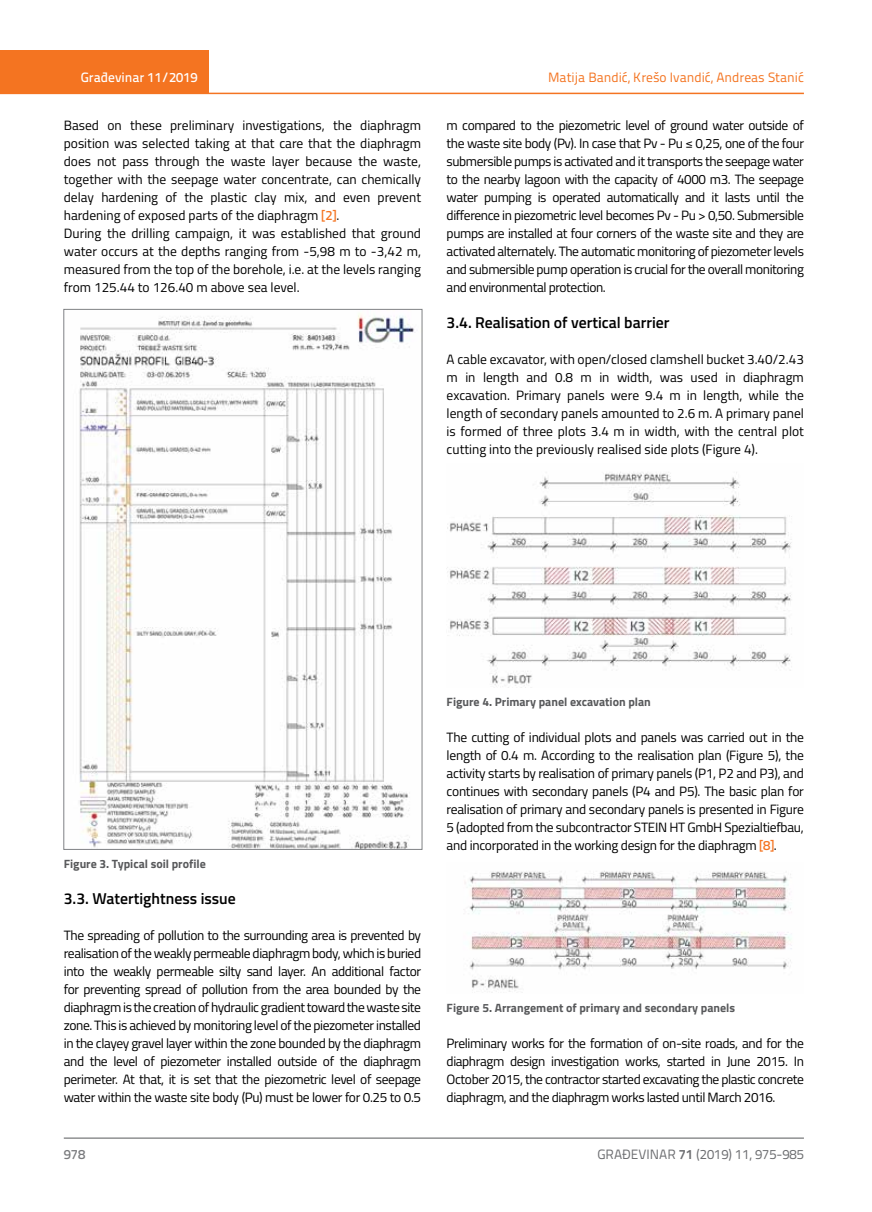
<style>
.page{position:relative;width:872px;height:1212px;background:#fff}
.page>*{position:absolute;margin:0;border:0;box-sizing:border-box;transform-origin:0 0}
.t1{font:600 15.75px "Titillium";color:#000}
.t2{font:13.5px/18px "Titillium";color:#000;text-align:justify}
.t3{font:13.5px "Titillium Text 22 L";color:#f47421}
.t4{font:13.5px "Titillium Text 22 L";color:#6d6e71}
.t5{font:500 13.5px "Titillium Text 22 L";color:#fff}
.t6{font:500 13.5px "Titillium Text 22 L";color:#797a7d}
.t7{font:700 12px "Titillium";color:#58595b}
.s1{font-family:"Titillium Text 22 L";font-weight:500;color:#f47421}
.s2{font-weight:700}
</style>
<div class="page">
<div style="left:0;top:50px;width:208px;height:44px;background:#f47421"></div>
<hr style="left:0;top:93px;width:804px;height:1px;background:#f47421">
<hr style="left:64px;top:1138px;width:740px;height:1px;background:#58595b">
<img style="left:79px;top:313px;width:336px;height:534px">
<img style="left:446px;top:472px;width:346px;height:216px">
<img style="left:465px;top:870px;width:327px;height:123px">
<p class="t5" style="left:81px;top:67px;width:118px">Građevinar 11/2019</p>
<p class="t2" style="left:64px;top:115px;width:359px;text-align:left">Based on these preliminary investigations, the diaphragm position was selected taking at that care that the diaphragm does not pass through the waste layer because the waste, together with the seepage water concentrate, can chemically delay hardening of the plastic clay mix, and even prevent hardening of exposed parts of the diaphragm <span class="s1">[2]</span>.<br>During the drilling campaign, it was established that ground water occurs at the depths ranging from -5,98 m to -3,42 m, measured from the top of the borehole, i.e. at the levels ranging from 125.44 to 126.40 m above sea level.</p>
<p class="t3" style="left:548px;top:68px;width:257px">Matija Bandić, Krešo Ivandić, Andreas Stanić</p>
<p class="t2" style="left:446px;top:115px;width:359px">m compared to the piezometric level of ground water outside of the waste site body (Pv). In case that Pv - Pu ≤ 0,25, one of the four submersible pumps is activated and it transports the seepage water to the nearby lagoon with the capacity of 4000 m3. The seepage water pumping is operated automatically and it lasts until the difference in piezometric level becomes Pv - Pu &gt; 0,50. Submersible pumps are installed at four corners of the waste site and they are activated alternately. The automatic monitoring of piezometer levels and submersible pump operation is crucial for the overall monitoring and environmental protection.</p>
<p class="t1" style="left:446px;top:310px;width:224px">3.4. Realisation of vertical barrier</p>
<p class="t2" style="left:446px;top:349px;width:359px">A cable excavator, with open/closed clamshell bucket 3.40/2.43 m in length and 0.8 m in width, was used in diaphragm excavation. Primary panels were 9.4 m in length, while the length of secondary panels amounted to 2.6 m. A primary panel is formed of three plots 3.4 m in width, with the central plot cutting into the previously realised side plots (Figure 4).</p>
<p class="t7" style="left:64px;top:855px;width:144px">Figure 3. Typical soil profile</p>
<p class="t1" style="left:64px;top:887px;width:173px">3.3. Watertightness issue</p>
<p class="t2" style="left:64px;top:926px;width:359px">The spreading of pollution to the surrounding area is prevented by realisation of the weakly permeable diaphragm body, which is buried into the weakly permeable silty sand layer. An additional factor for preventing spread of pollution from the area bounded by the diaphragm is the creation of hydraulic gradient toward the waste site zone. This is achieved by monitoring level of the piezometer installed in the clayey gravel layer within the zone bounded by the diaphragm and the level of piezometer installed outside of the diaphragm perimeter. At that, it is set that the piezometric level of seepage water within the waste site body (Pu) must be lower for 0.25 to 0.5</p>
<p class="t7" style="left:446px;top:693px;width:206px">Figure 4. Primary panel excavation plan</p>
<p class="t2" style="left:446px;top:728px;width:359px">The cutting of individual plots and panels was carried out in the length of 0.4 m. According to the realisation plan (Figure 5), the activity starts by realisation of primary panels (P1, P2 and P3), and continues with secondary panels (P4 and P5). The basic plan for realisation of primary and secondary panels is presented in Figure 5 (adopted from the subcontractor STEIN HT GmbH Spezialtiefbau, and incorporated in the working design for the diaphragm <span class="s1">[8]</span>.</p>
<p class="t7" style="left:446px;top:999px;width:290px">Figure 5. Arrangement of primary and secondary panels</p>
<p class="t2" style="left:446px;top:1034px;width:359px">Preliminary works for the formation of on-site roads, and for the diaphragm design investigation works, started in June 2015. In October 2015, the contractor started excavating the plastic concrete diaphragm, and the diaphragm works lasted until March 2016.</p>
<p class="t6" style="left:64px;top:1144px;width:23px">978</p>
<p class="t4" style="left:597px;top:1144px;width:208px">GRAĐEVINAR <span class="s2">71</span> (2019) 11, 975-985</p>
</div>
